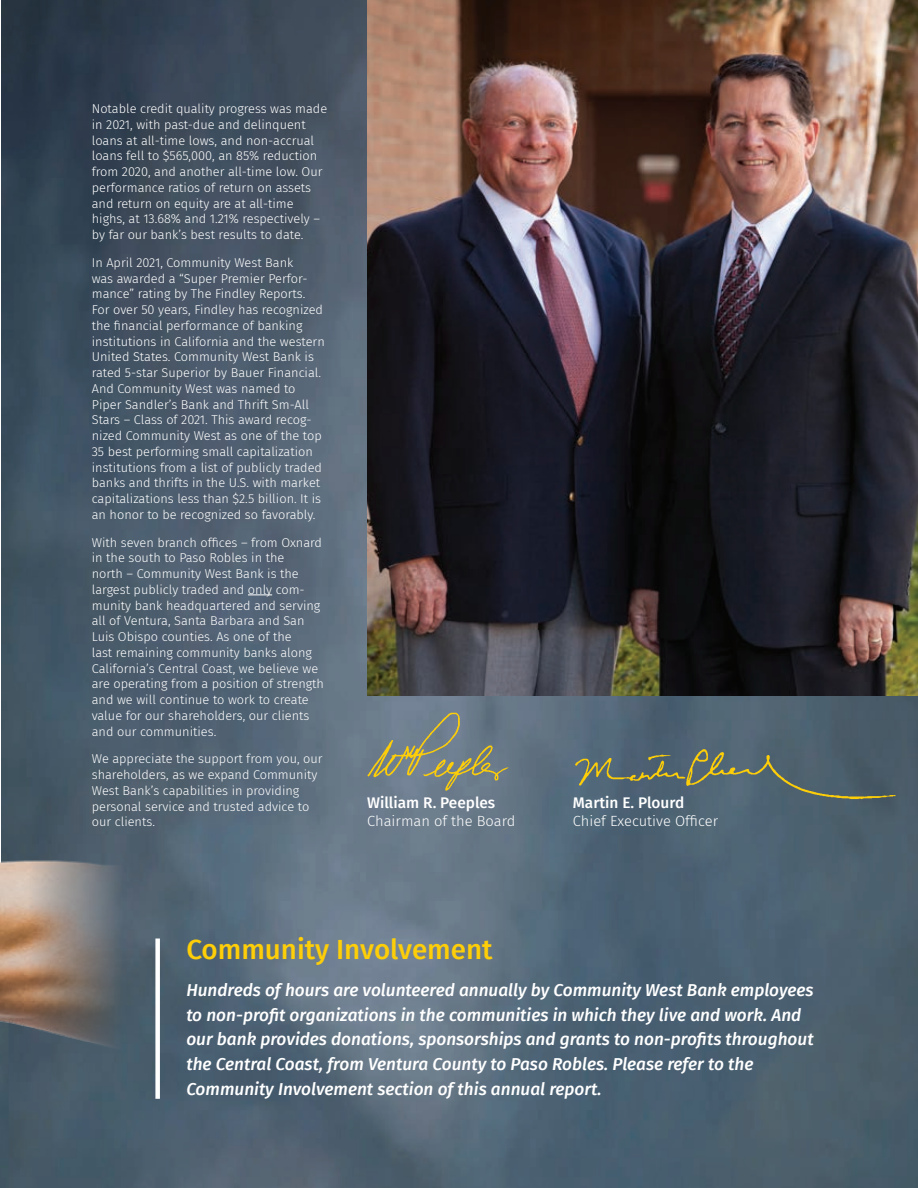
<style>
.page{position:relative;width:918px;height:1188px;background:#fff}
.page>*{position:absolute;margin:0;border:0;box-sizing:border-box;transform-origin:0 0}
.t1{font:500 27.75px "Fira Sans";color:#fece08}
.t2{font:italic 500 17.25px/24.8px "Fira Sans";color:#fff}
.t3{font:500 15.45px "Fira Sans";color:#fff}
.t4{font:300 14.7px "Fira Sans";color:#fff}
.t5{font:300 12.75px/15.8px "Fira Sans";color:#fff}
</style>
<div class="page">
<img style="left:2px;top:0;width:916px;height:1188px">
<svg style="left:248px;top:595px;width:24px;height:1px"></svg>
<img style="left:367px;top:0;width:551px;height:696px">
<img style="left:368px;top:713px;width:140px;height:78px">
<img style="left:572px;top:748px;width:325px;height:54px">
<img style="left:0;top:856px;width:123px;height:332px">
<div style="left:155px;top:939px;width:5px;height:160px;background:#fff"></div>
<p class="t5" style="left:92px;top:101px;width:237px">Notable credit quality progress was made in 2021, with past-due and delinquent loans at all-time lows, and non-accrual loans fell to $565,000, an 85% reduction from 2020, and another all-time low. Our performance ratios of return on assets and return on equity are at all-time highs, at 13.68% and 1.21% respectively – by far our bank’s best results to date.</p>
<p class="t5" style="left:92px;top:255px;width:235px">In April 2021, Community West Bank<br>was awarded a “Super Premier Perfor&shy;mance” rating by The Findley Reports.<br>For over 50 years, Findley has recognized the financial performance of banking institutions in California and the western United States. Community West Bank is rated 5-star Superior by Bauer Financial.<br>And Community West was named to Piper Sandler’s Bank and Thrift Sm-All Stars – Class of 2021. This award recog&shy;nized Community West as one of the top 35 best performing small capitalization institutions from a list of publicly traded banks and thrifts in the U.S. with market capitalizations less than $2.5 billion. It is an honor to be recognized so favorably.</p>
<p class="t5" style="left:92px;top:534px;width:234px">With seven branch offices – from Oxnard in the south to Paso Robles in the<br>north – Community West Bank is the largest publicly traded and only com&shy;munity bank headquartered and serving all of Ventura, Santa Barbara and San Luis Obispo counties. As one of the<br>last remaining community banks along California’s Central Coast, we believe we are operating from a position of strength and we will continue to work to create value for our shareholders, our clients and our communities.</p>
<p class="t5" style="left:92px;top:751px;width:232px">We appreciate the support from you, our shareholders, as we expand Community West Bank’s capabilities in providing personal service and trusted advice to our clients.</p>
<p class="t3" style="left:367px;top:790px;width:130px">William R. Peeples</p>
<p class="t4" style="left:367px;top:810px;width:150px">Chairman of the Board</p>
<p class="t3" style="left:573px;top:790px;width:113px">Martin E. Plourd</p>
<p class="t4" style="left:573px;top:810px;width:147px">Chief Executive Officer</p>
<h1 class="t1" style="left:186px;top:927px;width:308px">Community Involvement</h1>
<p class="t2" style="left:186px;top:977px;width:629px">Hundreds of hours are volunteered annually by Community West Bank employees to non-profit organizations in the communities in which they live and work. And our bank provides donations, sponsorships and grants to non-profits throughout the Central Coast, from Ventura County to Paso Robles. Please refer to the Community Involvement section of this annual report.</p>
</div>
